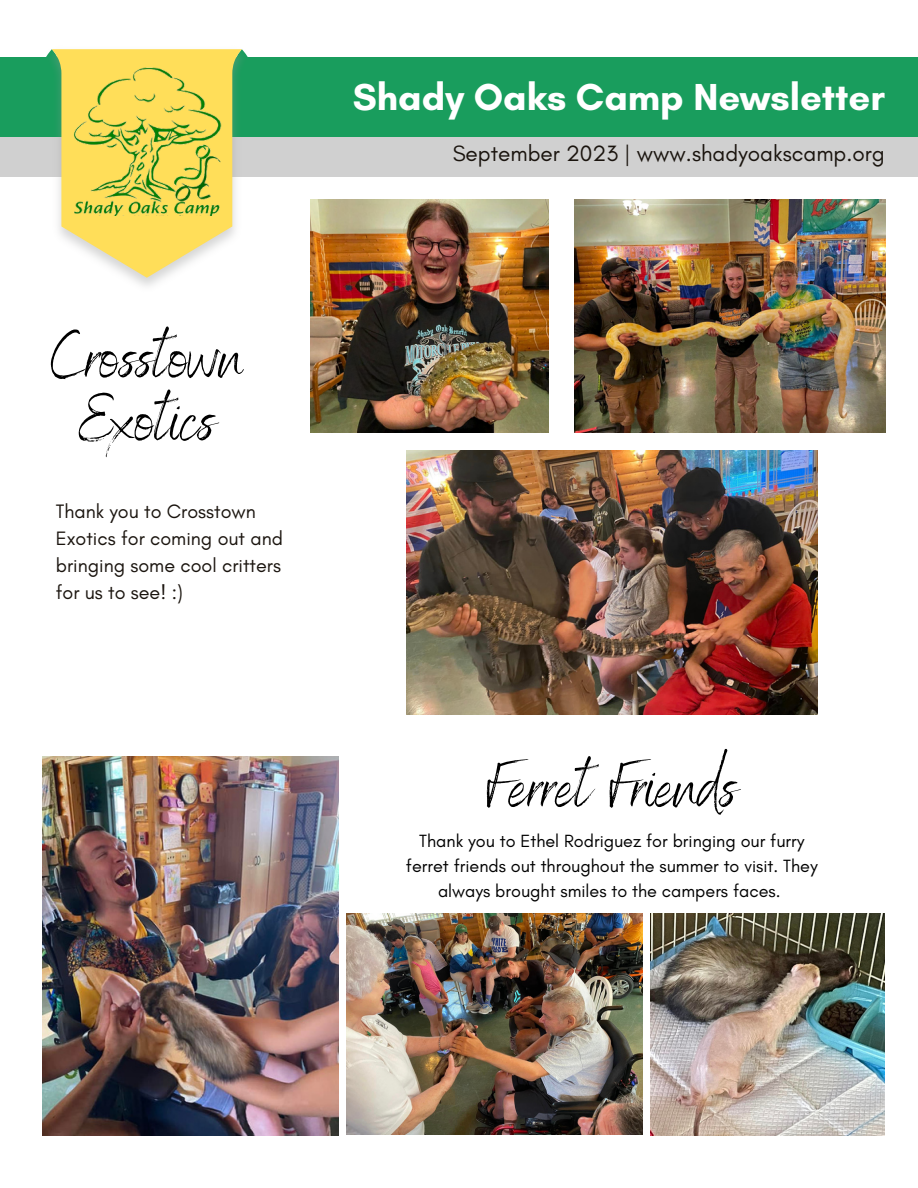
<style>
.page{position:relative;width:918px;height:1188px;background:#fff}
.page>*{position:absolute;margin:0;border:0;box-sizing:border-box;transform-origin:0 0}
.t1{font:66px "Benedict";color:#000}
.t2{font:700 38.25px "Glacial Indifference";color:#fff}
.t3{font:22.65px "Glacial Indifference";color:#1a140e}
.t4{font:19.8px/27px "Glacial Indifference";color:#1a140e}
.t5{font:18px/24.8px "Glacial Indifference";color:#000;text-align:center}
</style>
<div class="page">
<div style="left:0;top:57px;width:918px;height:80px;background:#199d5d"></div>
<div style="left:0;top:137px;width:918px;height:40px;background:#d0d0d0"></div>
<svg style="left:46px;top:49px;width:202px;height:229px"></svg>
<img style="left:73px;top:67px;width:148px;height:149px">
<img style="left:310px;top:200px;width:239px;height:233px">
<img style="left:575px;top:200px;width:310px;height:233px">
<img style="left:651px;top:914px;width:234px;height:221px">
<img style="left:346px;top:913px;width:296px;height:222px">
<img style="left:42px;top:757px;width:296px;height:379px">
<img style="left:406px;top:451px;width:412px;height:264px">
<p class="t1" style="left:51px;top:314px;width:194px">Crosstown</p>
<p class="t1" style="left:79px;top:377px;width:138px">Exotics</p>
<p class="t4" style="left:56px;top:497px;width:229px">Thank you to Crosstown<br>Exotics for coming out and bringing some cool critters for us to see! :)</p>
<p class="t2" style="left:353px;top:73px;width:534px">Shady Oaks Camp Newsletter</p>
<p class="t3" style="left:453px;top:140px;width:434px">September 2023 | www.shadyoakscamp.org</p>
<p class="t1" style="left:487px;top:744px;width:251px">Ferret Friends</p>
<p class="t5" style="left:406px;top:829px;width:413px">Thank you to Ethel Rodriguez for bringing our furry ferret friends out throughout the summer to visit. They always brought smiles to the campers faces.</p>
</div>
